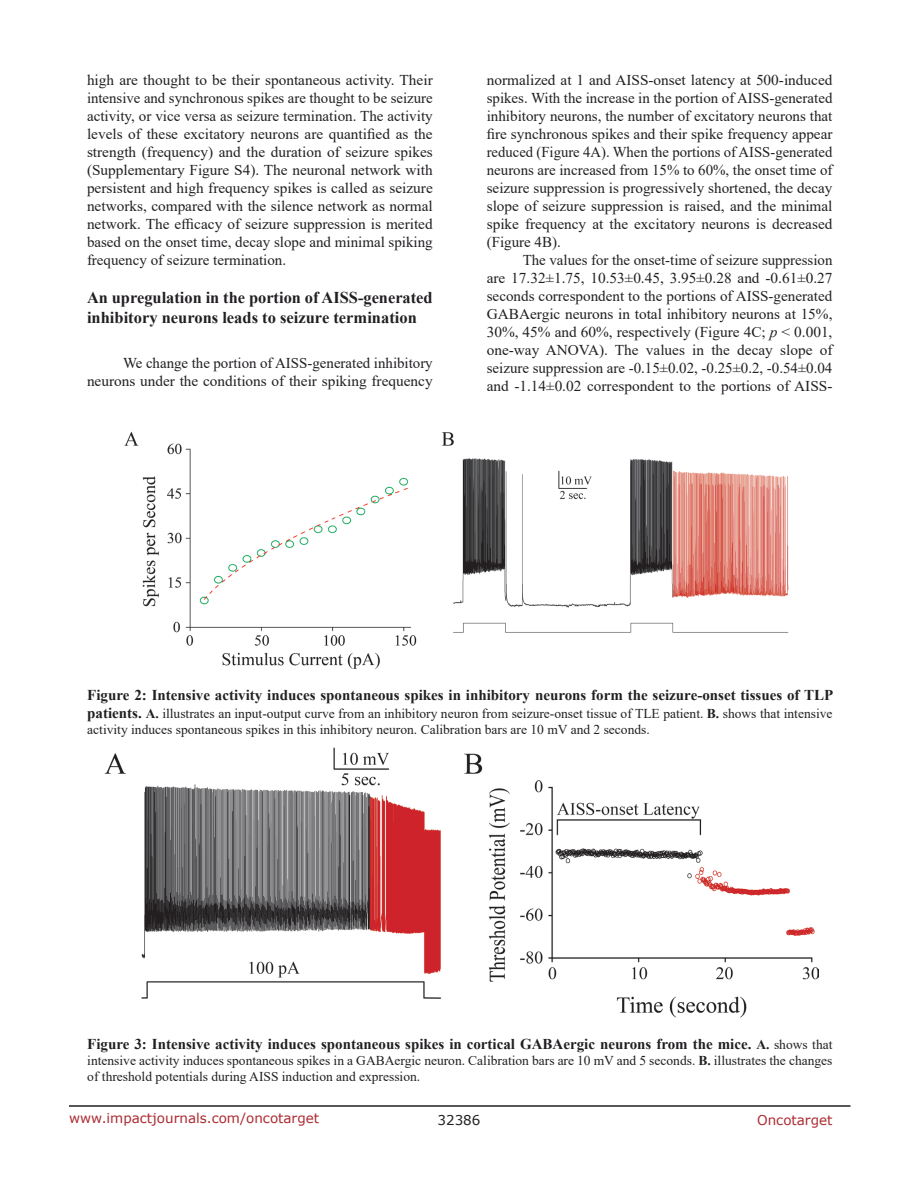
<style>
.page{position:relative;width:918px;height:1188px;background:#fff}
.page>*{position:absolute;margin:0;border:0;box-sizing:border-box;transform-origin:0 0}
.SubHeading{font:700 16.5px/19.8px "Times New Roman";color:#221f22}
.BodyText{font:15px/18px "Times New Roman";color:#221f22;text-align:justify}
.FigureText{font:700 15px "Times New Roman";color:#221f22}
.FigureText-2{font:13.5px/16.2px "Times New Roman";color:#221f22}
.t1{font:13.5px "Verdana";color:#ac2b31}
.t2{font:13.5px "Verdana";color:#221f22}
.s1{font-style:italic}
.s2{font-weight:700;font-size:15px}
.s3{font-weight:700}
.s4{font-size:13.5px}
.s5{font-weight:400;font-size:13.5px}
</style>
<div class="page">
<hr style="left:69px;top:1105px;width:781px;height:2px;background:#231f20">
<img style="left:124px;top:431px;width:665px;height:238px">
<img style="left:104px;top:747px;width:714px;height:271px">
<p class="BodyText" style="left:87px;top:71px;width:347px">high are thought to be their spontaneous activity. Their intensive and synchronous spikes are thought to be seizure activity, or vice versa as seizure termination. The activity levels of these excitatory neurons are quantified as the strength (frequency) and the duration of seizure spikes (Supplementary Figure S4). The neuronal network with persistent and high frequency spikes is called as seizure networks, compared with the silence network as normal network. The efficacy of seizure suppression is merited based on the onset time, decay slope and minimal spiking frequency of seizure termination.</p>
<p class="SubHeading" style="left:87px;top:287px;width:347px">An upregulation in the portion of AISS-generated inhibitory neurons leads to seizure termination</p>
<p class="BodyText" style="left:87px;top:354px;width:347px;text-align:right">We change the portion of AISS-generated inhibitory neurons under the conditions of their spiking frequency</p>
<p class="BodyText" style="left:487px;top:71px;width:347px">normalized at 1 and AISS-onset latency at 500-induced spikes. With the increase in the portion of AISS-generated inhibitory neurons, the number of excitatory neurons that fire synchronous spikes and their spike frequency appear reduced (Figure 4A). When the portions of AISS-generated neurons are increased from 15% to 60%, the onset time of seizure suppression is progressively shortened, the decay slope of seizure suppression is raised, and the minimal spike frequency at the excitatory neurons is decreased (Figure 4B).</p>
<p class="BodyText" style="left:487px;top:251px;width:347px;text-indent:36px">The values for the onset-time of seizure suppression are 17.32±1.75, 10.53±0.45, 3.95±0.28 and -0.61±0.27 seconds correspondent to the portions of AISS-generated GABAergic neurons in total inhibitory neurons at 15%, 30%, 45% and 60%, respectively (Figure 4C; <span class="s1">p</span> &lt; 0.001, one-way ANOVA). The values in the decay slope of seizure suppression are -0.15±0.02, -0.25±0.2, -0.54±0.04 and -1.14±0.02 correspondent to the portions of AISS-</p>
<p class="FigureText" style="left:87px;top:684px;width:748px">Figure 2: Intensive activity induces spontaneous spikes in inhibitory neurons form the seizure-onset tissues of TLP</p>
<p class="FigureText-2" style="left:87px;top:705px;width:747px"><span class="s2">patients.</span> <span class="s3">A.</span> illustrates an input-output curve from an inhibitory neuron from seizure-onset tissue of TLE patient. <span class="s3">B.</span> shows that intensive activity induces spontaneous spikes in this inhibitory neuron. Calibration bars are 10 mV and 2 seconds.</p>
<p class="FigureText" style="left:87px;top:1033px;width:747px">Figure 3: Intensive activity induces spontaneous spikes in cortical GABAergic neurons from the mice. <span class="s4">A.</span> <span class="s5">shows that</span></p>
<p class="FigureText-2" style="left:87px;top:1052px;width:747px">intensive activity induces spontaneous spikes in a GABAergic neuron. Calibration bars are 10 mV and 5 seconds. <span class="s3">B.</span> illustrates the changes of threshold potentials during AISS induction and expression.</p>
<p class="t1" style="left:69px;top:1109px;width:252px">www.impactjournals.com/oncotarget</p>
<p class="t2" style="left:438px;top:1111px;width:44px">32386</p>
<p class="t1" style="left:757px;top:1111px;width:77px">Oncotarget</p>
</div>
